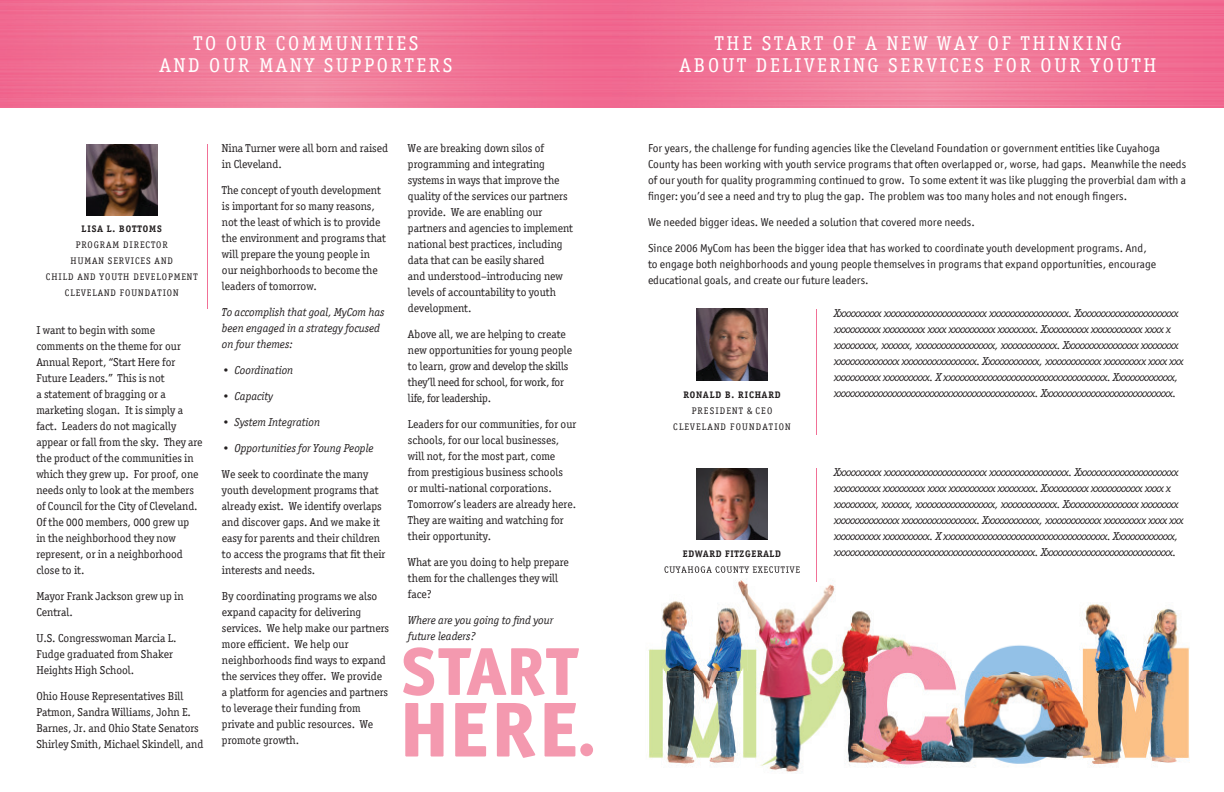
<style>
.page{position:relative;width:1224px;height:792px;background:#fff}
.page>*{position:absolute;margin:0;border:0;box-sizing:border-box;transform-origin:0 0}
.t1{font:800 78px "Officina Sans ITC Std";color:#f499af}
.t2{font:800 68px "Officina Sans ITC Std";color:#f499af}
.t3{font:800 58px "Officina Sans ITC Std";color:#f499af}
.t4{font:20px/22px "Officina Ser ITC";letter-spacing:.14em;color:#fff;text-align:center}
.t5{font:11.5px/16px "Officina Ser ITC";color:#231f20}
.t6{font:italic 11.5px/16px "Officina Ser ITC";color:#231f20}
.t7{font:11.5px/16px "Officina San ITC";color:#231f20}
.t8{font:11.5px/16px "Officina Ser ITC";letter-spacing:-.02em;color:#231f20}
.t9{font:9.5px/16px "Officina Ser ITC";letter-spacing:.1em;color:#231f20;text-align:center}
.t10{font:9.5px/16px "Officina Ser ITC";letter-spacing:.12em;color:#231f20;text-align:center}
.t11{font:700 9.5px "Officina Ser ITC";letter-spacing:.1em;color:#231f20}
.t12{font:9.5px "Officina Ser ITC";letter-spacing:.08em;color:#231f20}
.t13{font:700 9.5px "Officina Ser ITC";letter-spacing:.08em;color:#231f20}
</style>
<div class="page">
<img style="left:0;top:0;width:1224px;height:108px">
<hr style="left:208px;top:144px;width:1px;height:165px;background:#f17096">
<hr style="left:816px;top:468px;width:1px;height:113px;background:#f17096">
<hr style="left:816px;top:309px;width:1px;height:126px;background:#f17096">
<img style="left:86px;top:144px;width:72px;height:72px">
<img style="left:696px;top:309px;width:72px;height:72px">
<img style="left:696px;top:468px;width:72px;height:72px">
<img style="left:648px;top:571px;width:542px;height:201px">
<img style="left:665px;top:571px;width:135px;height:2px">
<h3 class="t4" style="left:160px;top:32px;width:294px">TO OUR COMMUNITIES<br>AND OUR MANY SUPPORTERS</h3>
<h3 class="t4" style="left:680px;top:32px;width:478px">THE START OF A NEW WAY OF THINKING<br>ABOUT DELIVERING SERVICES FOR OUR YOUTH</h3>
<p class="t11" style="left:82px;top:223px;width:82px">LISA L. BOTTOMS</p>
<p class="t9" style="left:46px;top:237px;width:153px">PROGRAM DIRECTOR<br>HUMAN SERVICES AND<br>CHILD AND YOUTH DEVELOPMENT<br>CLEVELAND FOUNDATION</p>
<p class="t5" style="left:36px;top:322px;width:168px">I want to begin with some comments on the theme for our<br>Annual Report, “Start Here for<br>Future Leaders.” This is not<br>a statement of bragging or a marketing slogan. It is simply a fact. Leaders do not magically appear or fall from the sky. They are the product of the communities in which they grew up. For proof, one needs only to look at the members of Council for the City of Cleveland.<br>Of the 000 members, 000 grew up<br>in the neighborhood they now represent, or in a neighborhood close to it.</p>
<p class="t5" style="left:36px;top:588px;width:149px">Mayor Frank Jackson grew up in<br>Central.</p>
<p class="t5" style="left:36px;top:630px;width:142px">U.S. Congresswoman Marcia L.<br>Fudge graduated from Shaker<br>Heights High School.</p>
<p class="t5" style="left:36px;top:688px;width:169px">Ohio House Representatives Bill Patmon, Sandra Williams, John E.<br>Barnes, Jr. and Ohio State Senators Shirley Smith, Michael Skindell, and</p>
<p class="t5" style="left:222px;top:140px;width:168px">Nina Turner were all born and raised in Cleveland.</p>
<p class="t5" style="left:222px;top:182px;width:166px">The concept of youth development is important for so many reasons, not the least of which is to provide the environment and programs that will prepare the young people in our neighborhoods to become the leaders of tomorrow.</p>
<p class="t6" style="left:222px;top:304px;width:164px">To accomplish that goal, MyCom has been engaged in a strategy focused on four themes:</p>
<p class="t6" style="left:222px;top:362px;width:73px">• Coordination</p>
<p class="t6" style="left:222px;top:388px;width:53px">• Capacity</p>
<p class="t6" style="left:222px;top:414px;width:100px">• System Integration</p>
<p class="t6" style="left:222px;top:440px;width:153px">• Opportunities for Young People</p>
<p class="t5" style="left:222px;top:466px;width:165px">We seek to coordinate the many youth development programs that already exist. We identify overlaps and discover gaps. And we make it easy for parents and their children to access the programs that fit their interests and needs.</p>
<p class="t5" style="left:222px;top:588px;width:169px">By coordinating programs we also expand capacity for delivering services. We help make our partners more efficient. We help our neighborhoods find ways to expand the services they offer. We provide a platform for agencies and partners to leverage their funding from private and public resources. We promote growth.</p>
<p class="t5" style="left:408px;top:140px;width:167px">We are breaking down silos of programming and integrating systems in ways that improve the quality of the services our partners provide. We are enabling our partners and agencies to implement national best practices, including data that can be easily shared<br>and understood–introducing new levels of accountability to youth development.</p>
<p class="t8" style="left:408px;top:326px;width:166px">Above all, we are helping to create new opportunities for young people to learn, grow and develop the skills they’ll need for school, for work, for life, for leadership.</p>
<p class="t5" style="left:408px;top:416px;width:170px">Leaders for our communities, for our schools, for our local businesses, will not, for the most part, come from prestigious business schools<br>or multi-national corporations.<br>Tomorrow’s leaders are already here.<br>They are waiting and watching for their opportunity.</p>
<p class="t5" style="left:408px;top:554px;width:162px">What are you doing to help prepare them for the challenges they will face?</p>
<p class="t6" style="left:408px;top:612px;width:147px">Where are you going to find your future leaders?</p>
<h2 class="t2" style="left:401px;top:629px;width:178px">START</h2>
<h1 class="t1" style="left:400px;top:681px;width:179px">HERE</h1>
<h3 class="t3" style="left:578px;top:699px;width:19px">.</h3>
<p class="t7" style="left:648px;top:140px;width:540px">For years, the challenge for funding agencies like the Cleveland Foundation or government entities like Cuyahoga County has been working with youth service programs that often overlapped or, worse, had gaps. Meanwhile the needs of our youth for quality programming continued to grow. To some extent it was like plugging the proverbial dam with a finger: you’d see a need and try to plug the gap. The problem was too many holes and not enough fingers.</p>
<p class="t7" style="left:648px;top:214px;width:328px">We needed bigger ideas. We needed a solution that covered more needs.</p>
<p class="t7" style="left:648px;top:240px;width:510px">Since 2006 MyCom has been the bigger idea that has worked to coordinate youth development programs. And, to engage both neighborhoods and young people themselves in programs that expand opportunities, encourage educational goals, and create our future leaders.</p>
<p class="t11" style="left:683px;top:389px;width:99px">RONALD B. RICHARD</p>
<p class="t10" style="left:673px;top:403px;width:119px">PRESIDENT &amp; CEO<br>CLEVELAND FOUNDATION</p>
<p class="t13" style="left:683px;top:548px;width:100px">EDWARD FITZGERALD</p>
<p class="t12" style="left:664px;top:564px;width:137px">CUYAHOGA COUNTY EXECUTIVE</p>
<p class="t6" style="left:834px;top:305px;width:351px">Xxxxxxxxxx xxxxxxxxxxxxxxxxxxxxxx xxxxxxxxxxxxxxxxx. Xxxxxxxxxxxxxxxxxxxxxx xxxxxxxxxx xxxxxxxxx xxxx xxxxxxxxxx xxxxxxxx. Xxxxxxxxxx xxxxxxxxxxx xxxx x xxxxxxxxx, xxxxxx, xxxxxxxxxxxxxxxxx, xxxxxxxxxxxx. Xxxxxxxxxxxxxxxx xxxxxxxx xxxxxxxxxxxxxx xxxxxxxxxxxxxxxx. Xxxxxxxxxxxx, xxxxxxxxxxxx xxxxxxxxx xxxx xxx xxxxxxxxxx xxxxxxxxxx. X xxxxxxxxxxxxxxxxxxxxxxxxxxxxxxxxxxx. Xxxxxxxxxxxxx, xxxxxxxxxxxxxxxxxxxxxxxxxxxxxxxxxxxxxxxxxxx. Xxxxxxxxxxxxxxxxxxxxxxxxxxxx.</p>
<p class="t6" style="left:834px;top:464px;width:351px">Xxxxxxxxxx xxxxxxxxxxxxxxxxxxxxxx xxxxxxxxxxxxxxxxx. Xxxxxxxxxxxxxxxxxxxxxx xxxxxxxxxx xxxxxxxxx xxxx xxxxxxxxxx xxxxxxxx. Xxxxxxxxxx xxxxxxxxxxx xxxx x xxxxxxxxx, xxxxxx, xxxxxxxxxxxxxxxxx, xxxxxxxxxxxx. Xxxxxxxxxxxxxxxx xxxxxxxx xxxxxxxxxxxxxx xxxxxxxxxxxxxxxx. Xxxxxxxxxxxx, xxxxxxxxxxxx xxxxxxxxx xxxx xxx xxxxxxxxxx xxxxxxxxxx. X xxxxxxxxxxxxxxxxxxxxxxxxxxxxxxxxxxx. Xxxxxxxxxxxxx, xxxxxxxxxxxxxxxxxxxxxxxxxxxxxxxxxxxxxxxxxxx. Xxxxxxxxxxxxxxxxxxxxxxxxxxxx.</p>
</div>
